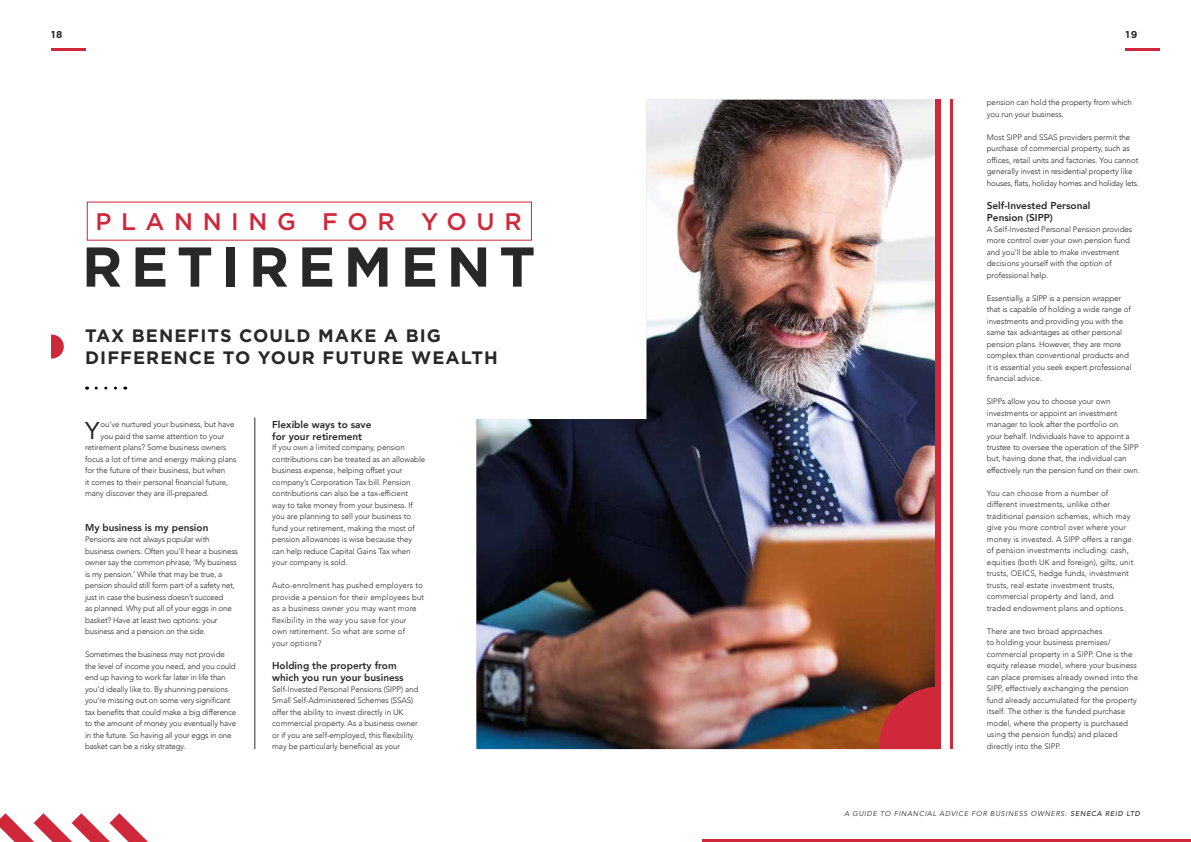
<style>
.page{position:relative;width:1191px;height:842px;background:#fff}
.page>*{position:absolute;margin:0;border:0;box-sizing:border-box;transform-origin:0 0}
.t1{font:700 56px "Gotham HTF";letter-spacing:.15em;color:#282828}
.t2{font:24.2px "Avenir";color:#282828}
.t3{font:500 24px "Gotham HTF";letter-spacing:.4em;color:#cf283a}
.t4{font:700 18px/21.6px "Gotham HTF";letter-spacing:.06em;color:#282828}
.t5{font:800 10px/12px "Avenir";color:#282828}
.t6{font:700 10px "Gotham HTF";color:#282828}
.t7{font:300 8px/11.5px "Avenir";letter-spacing:-.01em;color:#282828}
.t8{font:300 8px/11.5px "Avenir";letter-spacing:.01em;color:#282828}
.t9{font:italic 7px "Avenir";letter-spacing:.1em;color:#282828}
.s1{font-weight:500}
</style>
<div class="page">
<svg style="left:51px;top:335px;width:13px;height:23px"></svg>
<svg style="left:96px;top:387px;width:30px;height:3px"></svg>
<hr style="left:51px;top:49px;width:34px;height:2px;background:#cf283a">
<hr style="left:1125px;top:49px;width:34px;height:2px;background:#cf283a">
<img style="left:476px;top:100px;width:459px;height:649px">
<hr style="left:255px;top:418px;width:1px;height:331px;background:#282828">
<hr style="left:950px;top:100px;width:2px;height:649px;background:#cf283a">
<svg style="left:879px;top:686px;width:56px;height:63px;background:#b02830"></svg>
<div style="left:935px;top:100px;width:5px;height:649px;background:#cf283a"></div>
<svg style="left:0;top:813px;width:148px;height:29px"></svg>
<hr style="left:702px;top:839px;width:489px;height:3px;background:#cf283a">
<p class="t6" style="left:51px;top:29px;width:13px">18</p>
<p class="t6" style="left:1125px;top:29px;width:13px">19</p>
<h3 class="t3" style="left:95px;top:208px;width:428px">PLANNING FOR YOUR</h3>
<h1 class="t1" style="left:82px;top:234px;width:455px">RETIREMENT</h1>
<h3 class="t4" style="left:85px;top:325px;width:414px">TAX BENEFITS COULD MAKE A BIG<br>DIFFERENCE TO YOUR FUTURE WEALTH</h3>
<h2 class="t2" style="left:85px;top:411px;width:16px">Y</h2>
<p class="t7" style="left:100px;top:419px;width:136px">ou’ve nurtured your business, but have</p>
<p class="t7" style="left:100px;top:430px;width:126px">you paid the same attention to your</p>
<p class="t7" style="left:85px;top:441px;width:142px">retirement plans? Some business owners</p>
<p class="t7" style="left:85px;top:453px;width:153px">focus a lot of time and energy making plans</p>
<p class="t7" style="left:85px;top:464px;width:142px">for the future of their business, but when</p>
<p class="t7" style="left:85px;top:476px;width:145px">it comes to their personal financial future,</p>
<p class="t7" style="left:85px;top:487px;width:125px">many discover they are ill-prepared.</p>
<p class="t5" style="left:85px;top:521px;width:125px">My business is my pension</p>
<p class="t7" style="left:85px;top:534px;width:154px">Pensions are not always popular with business owners. Often you’ll hear a business owner say the common phrase, ‘My business is my pension.’ While that may be true, a pension should still form part of a safety net, just in case the business doesn’t succeed<br>as planned. Why put all of your eggs in one basket? Have at least two options: your business and a pension on the side.</p>
<p class="t7" style="left:85px;top:648px;width:153px">Sometimes the business may not provide the level of income you need, and you could end up having to work far later in life than you’d ideally like to. By shunning pensions you’re missing out on some very significant tax benefits that could make a big difference to the amount of money you eventually have in the future. So having all your eggs in one basket can be a risky strategy.</p>
<p class="t5" style="left:272px;top:418px;width:101px">Flexible ways to save for your retirement</p>
<p class="t7" style="left:272px;top:442px;width:155px">If you own a limited company, pension contributions can be treated as an allowable business expense, helping offset your company’s Corporation Tax bill. Pension contributions can also be a tax-efficient<br>way to take money from your business. If you are planning to sell your business to fund your retirement, making the most of pension allowances is wise because they can help reduce Capital Gains Tax when your company is sold.</p>
<p class="t8" style="left:272px;top:579px;width:154px">Auto-enrolment has pushed employers to provide a pension for their employees but as a business owner you may want more flexibility in the way you save for your<br>own retirement. So what are some of<br>your options?</p>
<p class="t5" style="left:272px;top:660px;width:133px">Holding the property from which you run your business</p>
<p class="t7" style="left:272px;top:683px;width:148px">Self-Invested Personal Pensions (SIPP) and Small Self-Administered Schemes (SSAS) offer the ability to invest directly in UK commercial property. As a business owner or if you are self-employed, this flexibility may be particularly beneficial as your</p>
<p class="t7" style="left:986px;top:97px;width:146px">pension can hold the property from which you run your business.</p>
<p class="t7" style="left:986px;top:131px;width:154px">Most SIPP and SSAS providers permit the purchase of commercial property, such as offices, retail units and factories. You cannot generally invest in residential property like houses, flats, holiday homes and holiday lets.</p>
<p class="t5" style="left:986px;top:200px;width:105px">Self-Invested Personal<br>Pension (SIPP)</p>
<p class="t7" style="left:986px;top:223px;width:147px">A Self-Invested Personal Pension provides more control over your own pension fund and you’ll be able to make investment decisions yourself with the option of professional help.</p>
<p class="t7" style="left:986px;top:292px;width:146px">Essentially, a SIPP is a pension wrapper that is capable of holding a wide range of investments and providing you with the same tax advantages as other personal pension plans. However, they are more complex than conventional products and it is essential you seek expert professional financial advice.</p>
<p class="t7" style="left:986px;top:395px;width:154px">SIPPs allow you to choose your own investments or appoint an investment manager to look after the portfolio on<br>your behalf. Individuals have to appoint a trustee to oversee the operation of the SIPP but, having done that, the individual can effectively run the pension fund on their own.</p>
<p class="t8" style="left:986px;top:487px;width:148px">You can choose from a number of different investments, unlike other traditional pension schemes, which may give you more control over where your money is invested. A SIPP offers a range of pension investments including: cash, equities (both UK and foreign), gilts, unit trusts, OEICS, hedge funds, investment trusts, real estate investment trusts, commercial property and land, and traded endowment plans and options.</p>
<p class="t7" style="left:986px;top:625px;width:153px">There are two broad approaches<br>to holding your business premises/ commercial property in a SIPP. One is the equity release model, where your business can place premises already owned into the SIPP, effectively exchanging the pension fund already accumulated for the property itself. The other is the funded purchase model, where the property is purchased using the pension fund(s) and placed directly into the SIPP.</p>
<p class="t9" style="left:844px;top:809px;width:297px">A GUIDE TO FINANCIAL ADVICE FOR BUSINESS OWNERS: <span class="s1">SENECA REID LTD</span></p>
</div>
